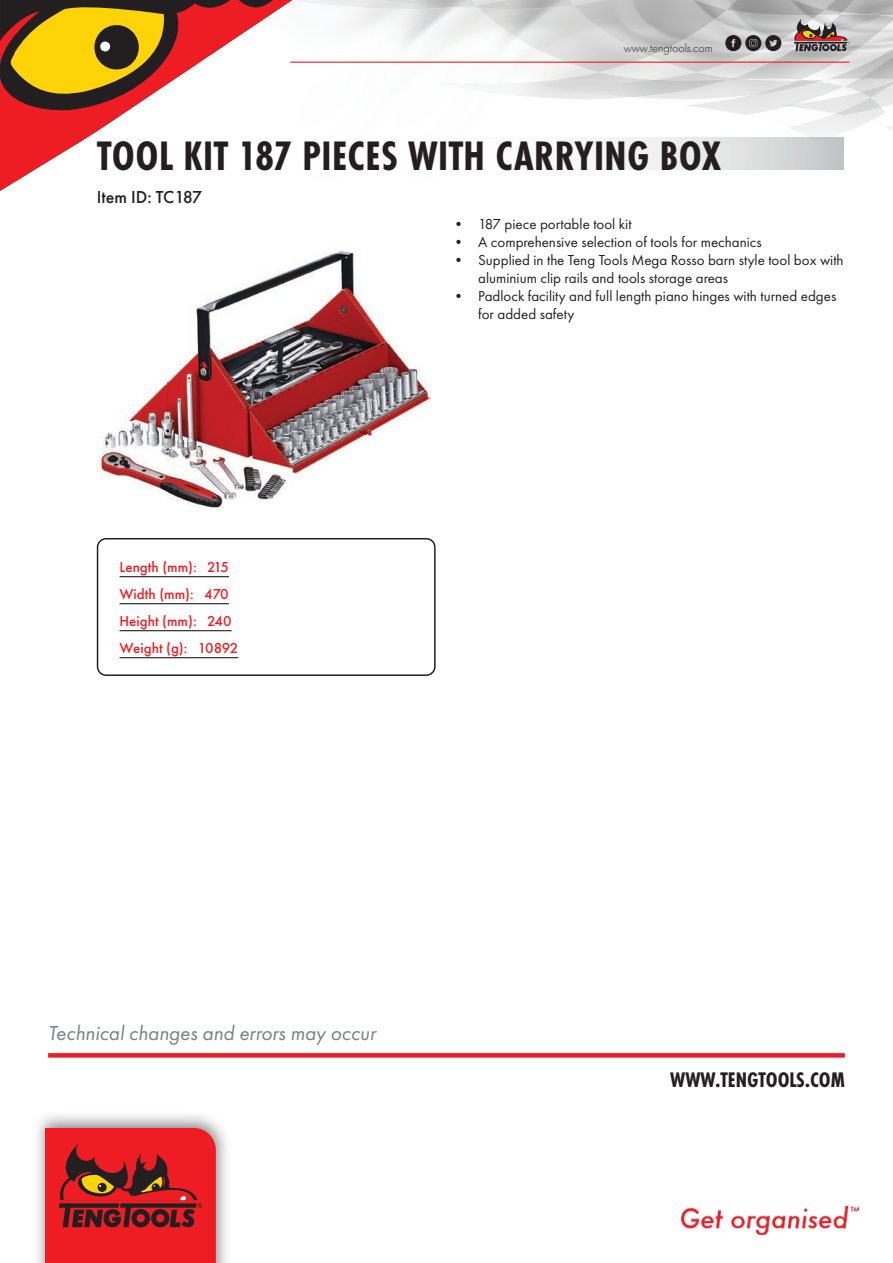
<style>
.page{position:relative;width:893px;height:1263px;background:#fff}
.page>*{position:absolute;margin:0;border:0;box-sizing:border-box;transform-origin:0 0}
.t1{font:700 42.75px "Futura PT Cond";letter-spacing:.01em;color:#231f20}
.t2{font:700 21.9px "Futura PT Cond";color:#231f20}
.t3{font:italic 21px "Futura PT";color:#7c7e81}
.t4{font:500 18px "Futura PT";color:#231f20}
.t5{font:15px/18px "Futura PT";color:#231f20}
.t6{font:500 15px/27px "Futura PT";color:#ee1d23}
.t7{font:300 12px "Futura PT";color:#231f20}
</style>
<div class="page">
<img style="left:589px;top:79px;width:94px;height:21px">
<img style="left:871px;top:98px;width:22px;height:14px">
<img style="left:844px;top:86px;width:49px;height:12px">
<img style="left:801px;top:80px;width:92px;height:6px">
<img style="left:840px;top:17px;width:53px;height:63px">
<img style="left:599px;top:16px;width:241px;height:66px">
<img style="left:476px;top:5px;width:251px;height:67px">
<img style="left:433px;top:0;width:195px;height:5px">
<img style="left:628px;top:0;width:99px;height:10px">
<img style="left:727px;top:0;width:113px;height:16px">
<img style="left:840px;top:0;width:53px;height:17px">
<hr style="left:290px;top:62px;width:559px;height:1px;background:#ee1d23">
<svg style="left:794px;top:19px;width:55px;height:32px;background:#947c76"></svg>
<svg style="left:725px;top:35px;width:56px;height:16px"></svg>
<img style="left:682px;top:1206px;width:176px;height:28px">
<div style="left:33px;top:1110px;width:198px;height:153px;background:#231f20;opacity:.54"></div>
<svg style="left:45px;top:1128px;width:171px;height:135px;background:#c72122"></svg>
<svg style="left:0;top:0;width:412px;height:191px"></svg>
<svg style="left:48px;top:1053px;width:797px;height:4px;background:#ee2329"></svg>
<svg style="left:97px;top:137px;width:747px;height:33px"></svg>
<img style="left:98px;top:250px;width:334px;height:258px">
<hr style="left:120px;top:576px;width:109px;height:1px;background:#231f20">
<hr style="left:120px;top:603px;width:109px;height:1px;background:#231f20">
<hr style="left:120px;top:630px;width:112px;height:1px;background:#231f20">
<hr style="left:120px;top:657px;width:118px;height:1px;background:#231f20">
<div style="left:97px;top:538px;width:339px;height:138px;border:2px solid #231f20;border-radius:9px"></div>
<p class="t7" style="left:624px;top:41px;width:90px">www.tengtools.com</p>
<h1 class="t1" style="left:97px;top:131px;width:625px">TOOL KIT 187 PIECES WITH CARRYING BOX</h1>
<p class="t4" style="left:97px;top:186px;width:107px">Item ID: TC187</p>
<p class="t5" style="left:451px;top:215px;width:182px">• 187 piece portable tool kit</p>
<p class="t5" style="left:451px;top:233px;width:312px">• A comprehensive selection of tools for mechanics</p>
<p class="t5" style="left:478px;top:251px;width:367px;text-indent:-27px">• Supplied in the Teng Tools Mega Rosso barn style tool box with aluminium clip rails and tools storage areas</p>
<p class="t5" style="left:478px;top:287px;width:360px;text-indent:-27px">• Padlock facility and full length piano hinges with turned edges for added safety</p>
<p class="t6" style="left:120px;top:554px;width:120px">Length (mm): 215<br>Width (mm): 470<br>Height (mm): 240<br>Weight (g): 10892</p>
<h3 class="t3" style="left:48px;top:1021px;width:329px">Technical changes and errors may occur</h3>
<h2 class="t2" style="left:670px;top:1067px;width:176px">WWW.TENGTOOLS.COM</h2>
</div>
